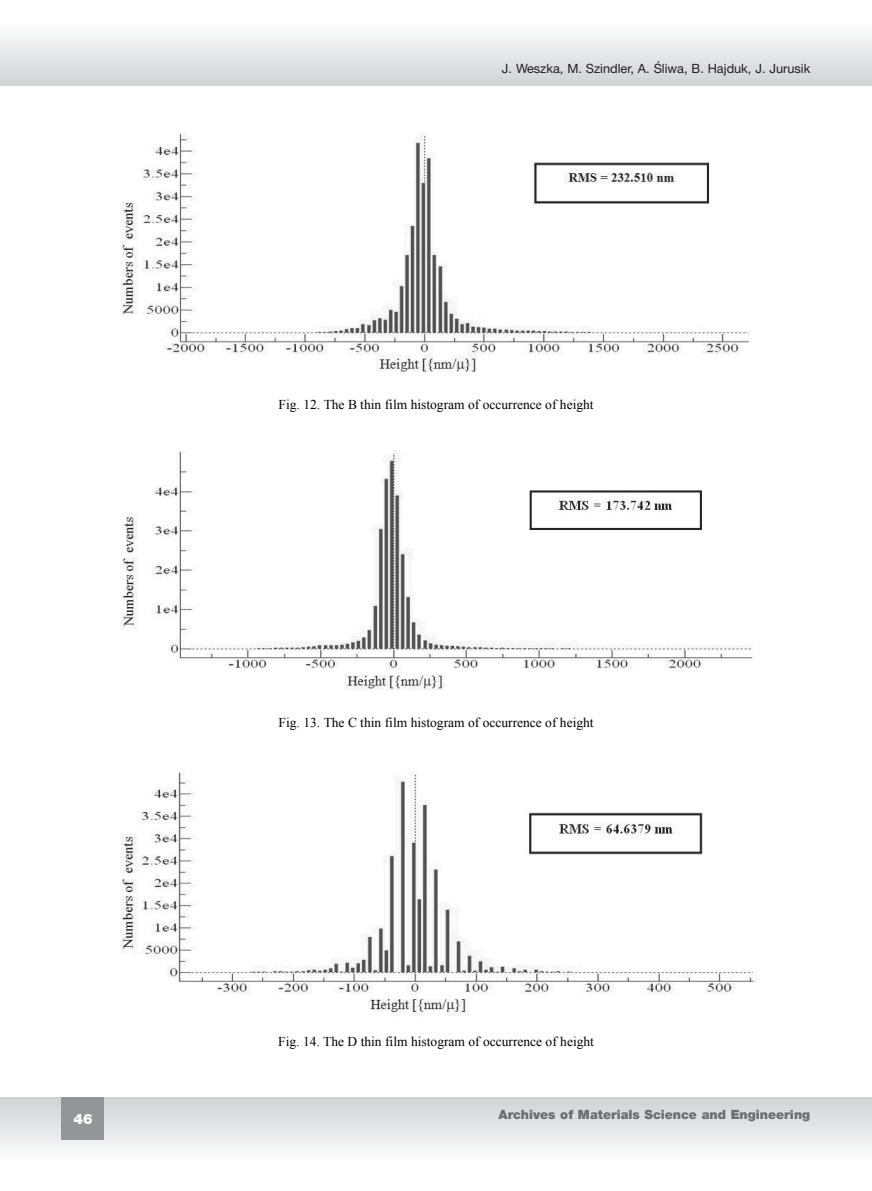
<style>
.page{position:relative;width:872px;height:1191px;background:#fff}
.page>*{position:absolute;margin:0;border:0;box-sizing:border-box;transform-origin:0 0}
.t1{font:900 14.25px "Helvetica Neue LT Pro";color:#fff}
.t2{font:13.5px "Times New Roman";color:#000}
.t3{font:12.75px "Helvetica Neue LT Pro";color:#231f20}
.t4{font:900 12.75px "Helvetica Neue LT Pro";color:#6c6d70}
</style>
<div class="page">
<svg style="left:0;top:35px;width:871px;height:50px"></svg>
<div style="left:0;top:1097px;width:871px;height:64px;background:linear-gradient(to bottom,#d0d1d4,#fcfcfd)"></div>
<div style="left:62px;top:1097px;width:42px;height:43px;background:#939598"></div>
<img style="left:121px;top:133px;width:628px;height:239px">
<img style="left:121px;top:451px;width:632px;height:239px">
<img style="left:121px;top:772px;width:635px;height:244px">
<p class="t1" style="left:73px;top:1110px;width:21px">46</p>
<p class="t3" style="left:502px;top:60px;width:310px">J. Weszka, M. Szindler, A. Śliwa, B. Hajduk, J. Jurusik</p>
<p class="t2" style="left:278px;top:395px;width:316px">Fig. 12. The B thin film histogram of occurrence of height</p>
<p class="t2" style="left:278px;top:714px;width:316px">Fig. 13. The C thin film histogram of occurrence of height</p>
<p class="t2" style="left:278px;top:1032px;width:317px">Fig. 14. The D thin film histogram of occurrence of height</p>
<p class="t4" style="left:498px;top:1107px;width:313px">Archives of Materials Science and Engineering</p>
</div>
